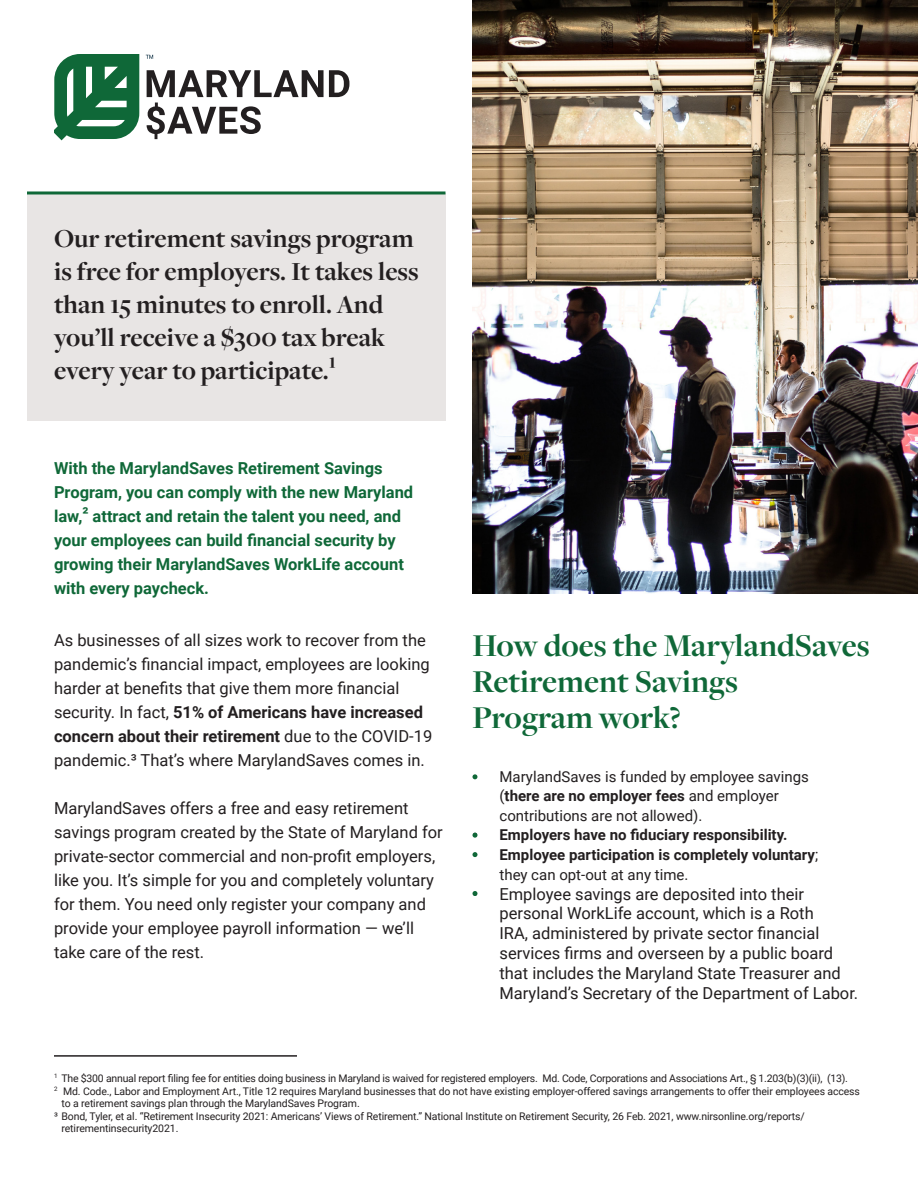
<style>
.page{position:relative;width:918px;height:1188px;background:#fff}
.page>*{position:absolute;margin:0;border:0;box-sizing:border-box;transform-origin:0 0}
.t1{font:700 33px/36px "Freight Disp Pro";color:#0f6838}
.t2{font:700 27px/33px "Freight Disp Pro";color:#231f20}
.t3{font:16.5px/24px "Roboto";color:#231f20}
.t4{font:700 16.5px/24px "Roboto";color:#0f6838}
.t5{font:700 15px/19.8px "Roboto";color:#231f20}
.t6{font:15px/19.5px "Roboto";color:#231f20}
.t7{font:10.5px/12.6px "Roboto";letter-spacing:-.01em;color:#231f20}
.s1{font-weight:700}
.s2{font-weight:400}
</style>
<div class="page">
<div style="left:27px;top:193px;width:419px;height:227px;background:#e8e5e4"></div>
<svg style="left:147px;top:70px;width:202px;height:27px"></svg>
<svg style="left:147px;top:103px;width:114px;height:36px"></svg>
<svg style="left:54px;top:54px;width:85px;height:86px"></svg>
<svg style="left:146px;top:55px;width:7px;height:4px"></svg>
<hr style="left:54px;top:1055px;width:243px;height:2px;background:#231f20">
<img style="left:472px;top:0;width:446px;height:594px">
<hr style="left:27px;top:191px;width:419px;height:3px;background:#0f6838">
<svg style="left:473px;top:891px;width:4px;height:5px"></svg>
<svg style="left:473px;top:852px;width:4px;height:5px"></svg>
<svg style="left:473px;top:833px;width:4px;height:5px"></svg>
<svg style="left:473px;top:774px;width:4px;height:5px"></svg>
<p class="t2" style="left:54px;top:221px;width:366px">Our retirement savings program is free for employers. It takes less than 15 minutes to enroll. And you’ll receive a $300 tax break every year to participate.¹</p>
<p class="t4" style="left:54px;top:455px;width:361px">With the MarylandSaves Retirement Savings Program, you can comply with the new Maryland law,² attract and retain the talent you need, and your employees can build financial security by growing their MarylandSaves WorkLife account with every paycheck.</p>
<p class="t3" style="left:54px;top:627px;width:380px">As businesses of all sizes work to recover from the pandemic’s financial impact, employees are looking harder at benefits that give them more financial security. In fact, <span class="s1">51% of Americans have increased concern about their retirement</span> due to the COVID-19 pandemic.³ That’s where MarylandSaves comes in.</p>
<p class="t3" style="left:54px;top:795px;width:390px">MarylandSaves offers a free and easy retirement savings program created by the State of Maryland for private-sector commercial and non-profit employers, like you. It’s simple for you and completely voluntary for them. You need only register your company and provide your employee payroll information — we’ll take care of the rest.</p>
<p class="t1" style="left:472px;top:626px;width:399px">How does the MarylandSaves<br>Retirement Savings<br>Program work?</p>
<p class="t6" style="left:500px;top:766px;width:311px;text-indent:-27px">• MarylandSaves is funded by employee savings (<span class="s1">there are no employer fees</span> and employer contributions are not allowed).</p>
<p class="t5" style="left:472px;top:825px;width:316px">• Employers have no fiduciary responsibility.</p>
<p class="t5" style="left:500px;top:844px;width:320px;text-indent:-27px">• Employee participation is completely voluntary<span class="s2">; they can opt-out at any time.</span></p>
<p class="t3" style="left:500px;top:883px;width:360px;line-height:19.8px;text-indent:-27px">• Employee savings are deposited into their personal WorkLife account, which is a Roth<br>IRA, administered by private sector financial services firms and overseen by a public board that includes the Maryland State Treasurer and Maryland’s Secretary of the Department of Labor.</p>
<p class="t7" style="left:54px;top:1072px;width:796px"><sup>1</sup> The $300 annual report filing fee for entities doing business in Maryland is waived for registered employers. Md. Code, Corporations and Associations Art., § 1.203(b)(3)(ii), (13).</p>
<p class="t7" style="left:61px;top:1084px;width:800px;text-indent:-7px"><sup>2</sup> Md. Code., Labor and Employment Art., Title 12 requires Maryland businesses that do not have existing employer-offered savings arrangements to offer their employees access to a retirement savings plan through the MarylandSaves Program.</p>
<p class="t7" style="left:61px;top:1109px;width:745px;text-indent:-7px">³ Bond, Tyler, et al. “Retirement Insecurity 2021: Americans’ Views of Retirement.” National Institute on Retirement Security, 26 Feb. 2021, www.nirsonline.org/reports/ retirementinsecurity2021.</p>
</div>
